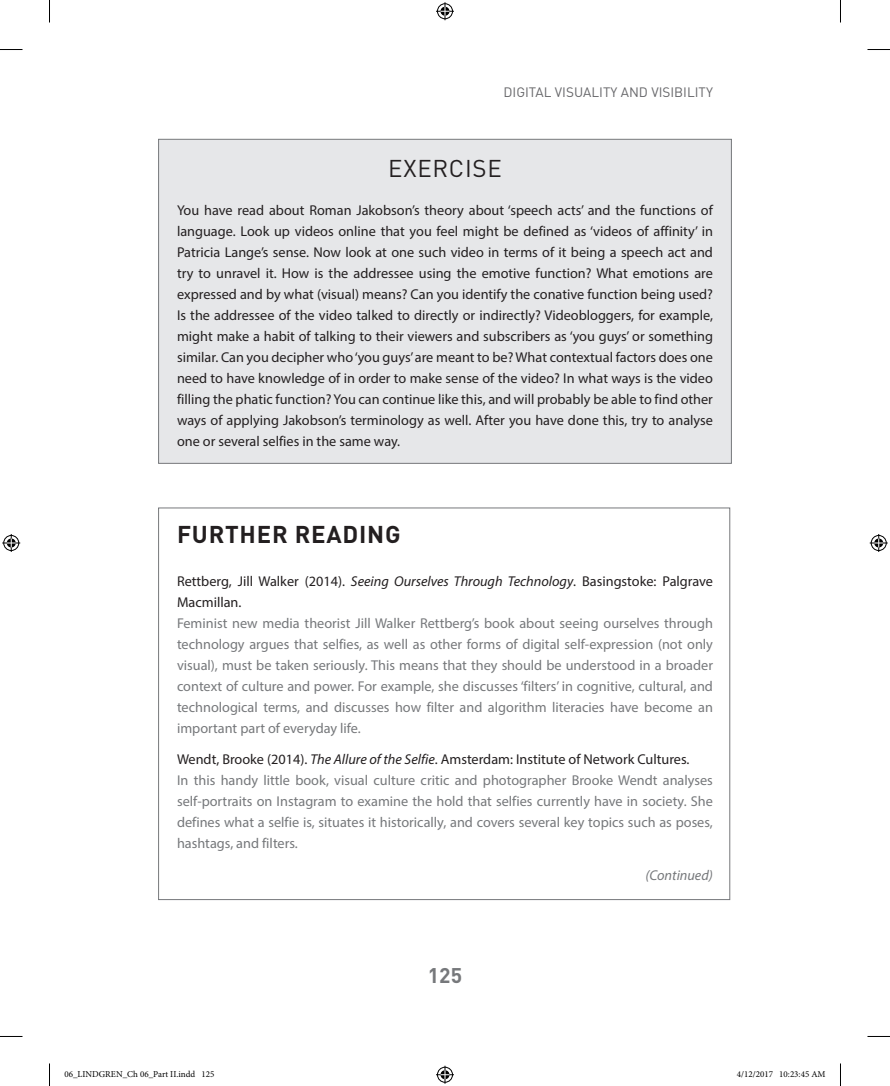
<style>
.page{position:relative;width:890px;height:1086px;background:#fff}
.page>*{position:absolute;margin:0;border:0;box-sizing:border-box;transform-origin:0 0}
.BX4_TI{font:700 24px "DIN";letter-spacing:.03em;color:#231f20}
.BX3_TI{font:24px "DIN";letter-spacing:.03em;color:#231f20}
.t1{font:700 21px "DIN";color:#76787b}
.BX3_TEXT{font:14.25px/21px "Myriad Pro";color:#231f20;text-align:justify}
.BX4_TEXT{font:14.25px/21px "Myriad Pro";color:#76787b;text-align:justify}
.BX4_REF{font:14.25px/21px "Myriad Pro";color:#231f20}
.BX4_TEXT-2{font:italic 14.25px "Myriad Pro";color:#76787b}
.t2{font:13.5px "DIN";color:#67676a}
.t3{font:9px "Minion Pro";color:#000}
.s1{font-style:italic}
</style>
<div class="page">
<div style="left:158px;top:139px;width:574px;height:325px;background:#e6e7e9;border:1px solid #76787b"></div>
<svg style="left:0;top:49px;width:22px;height:1px"></svg>
<svg style="left:867px;top:49px;width:23px;height:1px"></svg>
<svg style="left:0;top:1036px;width:22px;height:1px"></svg>
<svg style="left:867px;top:1036px;width:23px;height:1px"></svg>
<svg style="left:49px;top:0;width:1px;height:23px"></svg>
<svg style="left:49px;top:1063px;width:1px;height:22px"></svg>
<svg style="left:840px;top:0;width:1px;height:23px"></svg>
<svg style="left:840px;top:1063px;width:1px;height:22px"></svg>
<svg style="left:436px;top:2px;width:18px;height:18px"></svg>
<svg style="left:436px;top:1065px;width:18px;height:18px"></svg>
<svg style="left:2px;top:534px;width:18px;height:18px"></svg>
<svg style="left:870px;top:534px;width:18px;height:18px"></svg>
<p class="t2" style="left:503px;top:84px;width:211px">DIGITAL VISUALITY AND VISIBILITY</p>
<p class="BX3_TI" style="left:388px;top:153px;width:115px">EXERCISE</p>
<p class="BX3_TEXT" style="left:177px;top:199px;width:537px">You have read about Roman Jakobson’s theory about ‘speech acts’ and the functions of language. Look up videos online that you feel might be defined as ‘videos of affinity’ in Patricia Lange’s sense. Now look at one such video in terms of it being a speech act and try to unravel it. How is the addressee using the emotive function? What emotions are expressed and by what (visual) means? Can you identify the conative function being used?<br>Is the addressee of the video talked to directly or indirectly? Videobloggers, for example, might make a habit of talking to their viewers and subscribers as ‘you guys’ or something similar. Can you decipher who ‘you guys’ are meant to be? What contextual factors does one need to have knowledge of in order to make sense of the video? In what ways is the video filling the phatic function? You can continue like this, and will probably be able to find other ways of applying Jakobson’s terminology as well. After you have done this, try to analyse one or several selfies in the same way.</p>
<p class="BX4_TI" style="left:177px;top:519px;width:225px">FURTHER READING</p>
<p class="BX4_REF" style="left:177px;top:570px;width:537px">Rettberg, Jill Walker (2014). <span class="s1">Seeing Ourselves Through Technology</span>. Basingstoke: Palgrave<br>Macmillan.</p>
<p class="BX4_TEXT" style="left:177px;top:612px;width:537px">Feminist new media theorist Jill Walker Rettberg’s book about seeing ourselves through technology argues that selfies, as well as other forms of digital self-expression (not only visual), must be taken seriously. This means that they should be understood in a broader context of culture and power. For example, she discusses ‘filters’ in cognitive, cultural, and technological terms, and discusses how filter and algorithm literacies have become an important part of everyday life.</p>
<p class="BX4_REF" style="left:177px;top:748px;width:514px">Wendt, Brooke (2014). <span class="s1">The Allure of the Selfie</span>. Amsterdam: Institute of Network Cultures.</p>
<p class="BX4_TEXT" style="left:177px;top:769px;width:537px">In this handy little book, visual culture critic and photographer Brooke Wendt analyses self-portraits on Instagram to examine the hold that selfies currently have in society. She defines what a selfie is, situates it historically, and covers several key topics such as poses, hashtags, and filters.</p>
<p class="BX4_TEXT-2" style="left:645px;top:866px;width:69px">(Continued)</p>
<h2 class="t1" style="left:428px;top:961px;width:36px">125</h2>
<p class="t3" style="left:64px;top:1068px;width:151px">06_LINDGREN_Ch 06_Part II.indd 125</p>
<p class="t3" style="left:737px;top:1068px;width:90px">4/12/2017 10:23:45 AM</p>
</div>
